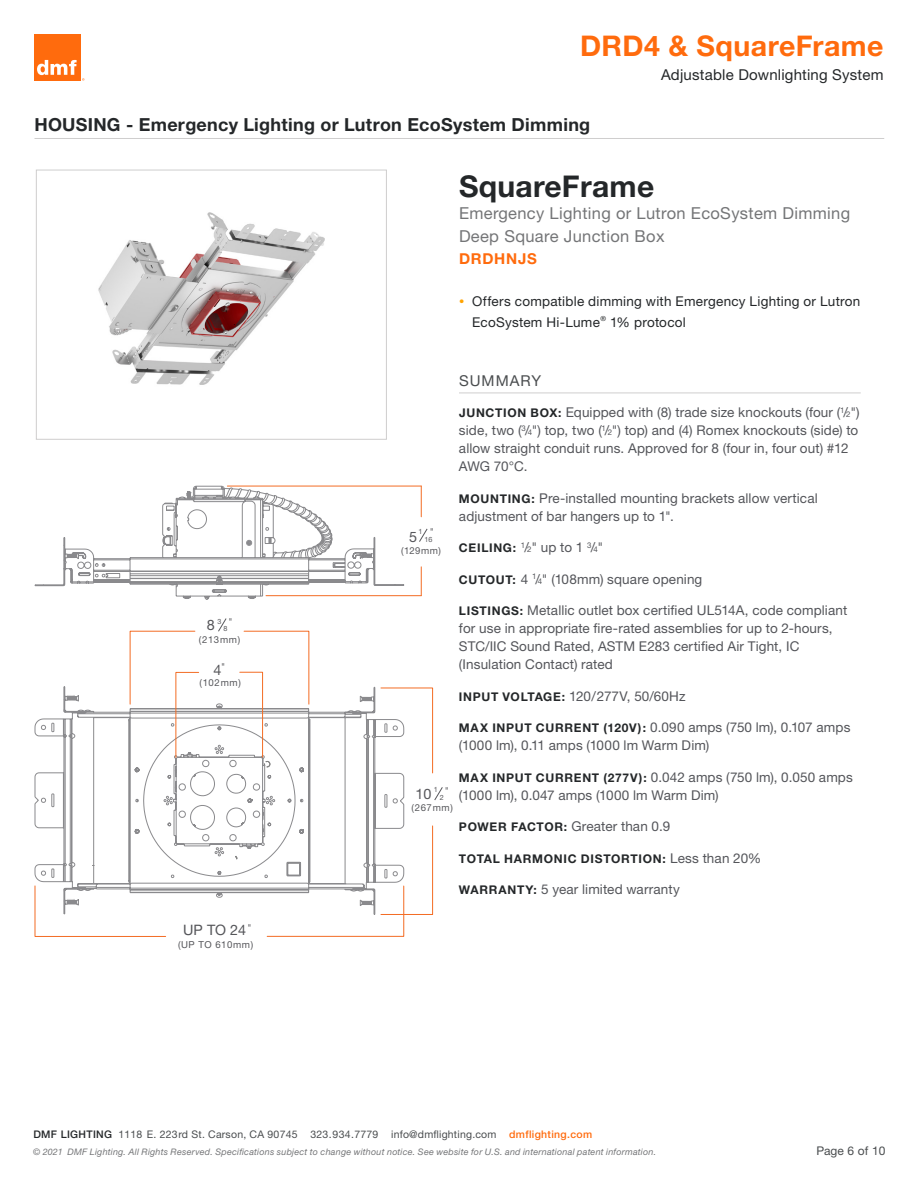
<style>
.page{position:relative;width:918px;height:1188px;background:#fff}
.page>*{position:absolute;margin:0;border:0;box-sizing:border-box;transform-origin:0 0}
.t1{font:700 30px "Helvetica Neue LT Std";letter-spacing:.01em;color:#242729}
.t2{font:700 28.5px "Helvetica Neue LT Std";letter-spacing:.015em;color:#ff6b0d}
.Headers{font:700 18px "Helvetica Neue LT Std";letter-spacing:.015em;color:#242729}
.t3{font:16.5px "Helvetica Neue LT Std";letter-spacing:.02em;color:#747577}
.t4{font:15px "Helvetica Neue LT Std";letter-spacing:.015em;color:#242729}
.t5{font:700 15px "Helvetica Neue LT Std";letter-spacing:.05em;color:#ff6b0d}
.t6{font:15px "Helvetica Neue LT Std";letter-spacing:.07em;color:#4a4d4f}
.t7{font:14.4px "Helvetica Neue LT Std";color:#55565a}
.t8{font:14.4px "Helvetica Neue LT Std";color:#57575b}
.t9{font:13.5px/18px "Helvetica Neue LT Std";letter-spacing:.01em;color:#54555a}
.t10{font:13.5px/21px "Helvetica Neue LT Std";letter-spacing:.02em;color:#242729}
.t11{font:700 12px "Helvetica Neue LT Std";letter-spacing:.06em;color:#242729}
.t12{font:12px "Helvetica Neue LT Std";color:#4a4d4f}
.t13{font:10.5px "Helvetica Neue LT Std";letter-spacing:.02em;color:#4a4d4f}
.t14{font:9.6px "Helvetica Neue LT Std";letter-spacing:.05em;color:#55565a}
.t15{font:9.6px/19px "Helvetica Neue LT Std";letter-spacing:.05em;color:#57575b}
.t16{font:italic 9px "Helvetica Neue LT Std";letter-spacing:.025em;color:#747577}
.t17{font:7.2px "Helvetica Neue LT Std";color:#57575b}
.t18{font:7.05px "Helvetica Neue LT Std";color:#242729}
.s1{font-weight:500;font-size:10.5px;color:#ffa300}
.s2{font-size:9.6px}
.s3{font-weight:700;font-size:12px;color:#242729}
.s4{font-size:7.8px}
.s5{font-weight:400;font-size:13.5px;color:#54555a}
.s6{font-size:14.4px}
.s7{font-weight:500;color:#242729}
.s8{font-weight:500;color:#ff6b0d}
</style>
<div class="page">
<div style="left:34px;top:34px;width:47px;height:47px;background:#ff6b0d"></div>
<svg style="left:37px;top:60px;width:47px;height:21px"></svg>
<hr style="left:35px;top:138px;width:849px;height:1px;background:#cfcece">
<hr style="left:459px;top:393px;width:402px;height:1px;background:#cfcece">
<svg style="left:35px;top:486px;width:369px;height:114px"></svg>
<svg style="left:419px;top:528px;width:9px;height:14px"></svg>
<hr style="left:421px;top:486px;width:1px;height:31px;background:#f36c24">
<svg style="left:421px;top:567px;width:1px;height:29px"></svg>
<hr style="left:227px;top:486px;width:194px;height:1px;background:#f36c24">
<hr style="left:266px;top:595px;width:155px;height:1px;background:#f36c24">
<svg style="left:35px;top:686px;width:369px;height:212px"></svg>
<svg style="left:35px;top:885px;width:131px;height:52px"></svg>
<svg style="left:267px;top:825px;width:166px;height:112px"></svg>
<svg style="left:380px;top:688px;width:53px;height:85px"></svg>
<svg style="left:130px;top:631px;width:69px;height:127px"></svg>
<svg style="left:239px;top:631px;width:70px;height:136px"></svg>
<svg style="left:434px;top:787px;width:9px;height:13px"></svg>
<svg style="left:218px;top:618px;width:9px;height:14px"></svg>
<img style="left:98px;top:212px;width:227px;height:173px">
<div style="left:36px;top:170px;width:351px;height:270px;border:1px solid #cfcece"></div>
<h2 class="t2" style="left:580px;top:29px;width:305px">DRD4 &amp; SquareFrame</h2>
<p class="t4" style="left:661px;top:66px;width:224px">Adjustable Downlighting System</p>
<p class="Headers" style="left:35px;top:114px;width:557px">HOUSING - Emergency Lighting or Lutron EcoSystem Dimming</p>
<p class="t1" style="left:459px;top:167px;width:197px">SquareFrame</p>
<p class="t3" style="left:459px;top:204px;width:393px">Emergency Lighting or Lutron EcoSystem Dimming</p>
<p class="t3" style="left:459px;top:226px;width:207px">Deep Square Junction Box</p>
<p class="t5" style="left:459px;top:250px;width:79px">DRDHNJS</p>
<p class="t10" style="left:472px;top:291px;width:390px;text-indent:-13px"><span class="s1">•</span> Offers compatible dimming with Emergency Lighting or Lutron<br>EcoSystem Hi-Lume</p>
<p class="t18" style="left:600px;top:314px;width:7px">®</p>
<p class="t10" style="left:610px;top:312px;width:77px">1% protocol</p>
<p class="t17" style="left:218px;top:617px;width:17px">3 <span class="s2">"</span></p>
<p class="t8" style="left:207px;top:616px;width:22px">8 <sub>8</sub></p>
<p class="t14" style="left:199px;top:634px;width:43px">(213mm)</p>
<p class="t8" style="left:214px;top:662px;width:13px">4<sup>"</sup></p>
<p class="t14" style="left:200px;top:677px;width:43px">(102mm)</p>
<p class="t7" style="left:183px;top:921px;width:70px">UP TO 24<sup>"</sup></p>
<p class="t14" style="left:178px;top:939px;width:77px">(UP TO 610mm)</p>
<p class="t6" style="left:459px;top:372px;width:84px">SUMMARY</p>
<p class="t9" style="left:459px;top:404px;width:402px"><span class="s3">JUNCTION BOX:</span> Equipped with (8) trade size knockouts (four (<sup>1</sup>/<span class="s4">2</span>") side, two (<sup>3</sup>/<span class="s4">4</span>") top, two (<sup>1</sup>/<span class="s4">2</span>") top) and (4) Romex knockouts (side) to allow straight conduit runs. Approved for 8 (four in, four out) #12<br>AWG 70°C.</p>
<p class="t9" style="left:459px;top:489px;width:360px"><span class="s3">MOUNTING:</span> Pre-installed mounting brackets allow vertical adjustment of bar hangers up to 1".</p>
<p class="t9" style="left:459px;top:539px;width:146px"><span class="s3">CEILING:</span> <sup>1</sup>/<span class="s4">2</span>" up to 1 <sup>3</sup>/<span class="s4">4</span>"</p>
<p class="t9" style="left:459px;top:570px;width:245px"><span class="s3">CUTOUT:</span> 4 <sup>1</sup>/<span class="s4">4</span>" (108mm) square opening</p>
<p class="t9" style="left:459px;top:602px;width:390px"><span class="s3">LISTINGS:</span> Metallic outlet box certified UL514A, code compliant for use in appropriate fire-rated assemblies for up to 2-hours, STC/IIC Sound Rated, ASTM E283 certified Air Tight, IC (Insulation Contact) rated</p>
<p class="t9" style="left:459px;top:687px;width:228px"><span class="s3">INPUT VOLTAGE:</span> 120/277V, 50/60Hz</p>
<p class="t9" style="left:459px;top:719px;width:393px"><span class="s3">MAX INPUT CURRENT (120V):</span> 0.090 amps (750 lm), 0.107 amps (1000 lm), 0.11 amps (1000 lm Warm Dim)</p>
<p class="t9" style="left:459px;top:768px;width:395px"><span class="s3">MAX INPUT CURRENT (277V):</span> 0.042 amps (750 lm), 0.050 amps (1000 lm), 0.047 amps (1000 lm Warm Dim)</p>
<p class="t9" style="left:459px;top:818px;width:213px"><span class="s3">POWER FACTOR:</span> Greater than 0.9</p>
<p class="t11" style="left:459px;top:851px;width:304px">TOTAL HARMONIC DISTORTION: <span class="s5">Less than 20%</span></p>
<p class="t9" style="left:459px;top:881px;width:222px"><span class="s3">WARRANTY:</span> 5 year limited warranty</p>
<p class="t15" style="left:401px;top:522px;width:42px;text-indent:29px">" (129mm)</p>
<p class="t17" style="left:419px;top:527px;width:6px">1</p>
<p class="t17" style="left:409px;top:535px;width:25px"><span class="s6">5</span> 16</p>
<p class="t17" style="left:434px;top:785px;width:17px">1 <span class="s2">"</span></p>
<p class="t8" style="left:415px;top:785px;width:30px">10 <sub>2</sub></p>
<p class="t14" style="left:412px;top:802px;width:43px">(267mm)</p>
<p class="t13" style="left:33px;top:1128px;width:560px"><span class="s7">DMF LIGHTING</span> 1118 E. 223rd St. Carson, CA 90745 323.934.7779 info@dmflighting.com <span class="s8">dmflighting.com</span></p>
<p class="t16" style="left:33px;top:1146px;width:625px">© 2021 DMF Lighting. All Rights Reserved. Specifications subject to change without notice. See website for U.S. and international patent information.</p>
<p class="t12" style="left:816px;top:1144px;width:71px">Page 6 of 10</p>
</div>
